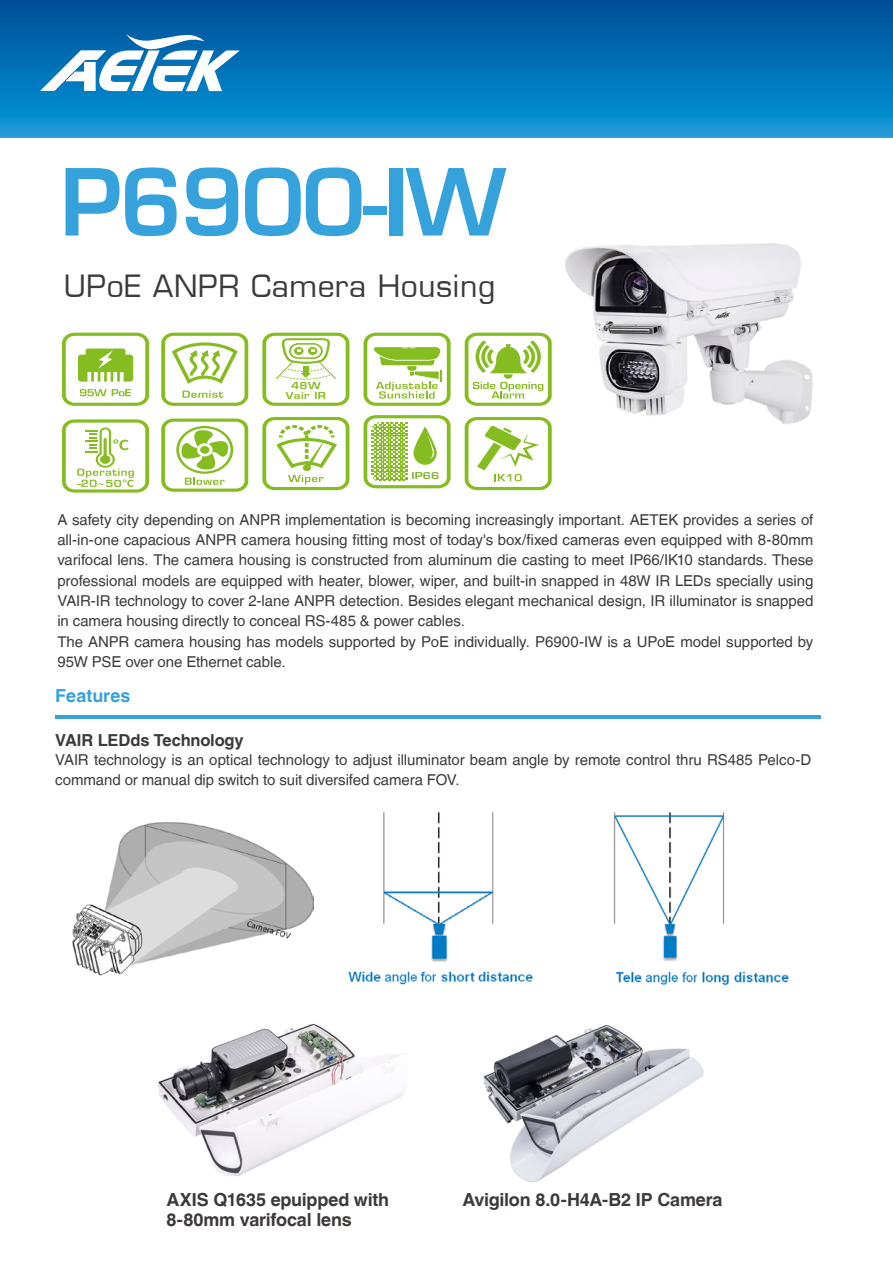
<style>
.page{position:relative;width:893px;height:1263px;background:#fff}
.page>*{position:absolute;margin:0;border:0;box-sizing:border-box;transform-origin:0 0}
.t1{font:700 90px "Euromode";letter-spacing:-.03em;color:#36a2dc}
.t2{font:30px "Euromode Plain";letter-spacing:.02em;color:#3e3a39}
.t3{font:700 18px/20.2px "Helvetica LT";letter-spacing:-.015em;color:#3e3a39}
.t4{font:700 18px "Helvetica LT";color:#36a2dc}
.t5{font:700 16.5px "Helvetica LT";letter-spacing:-.01em;color:#3e3a39}
.t6{font:15px/20.2px "Helvetica LT";letter-spacing:-.005em;color:#3e3a39}
.t7{font:700 9.45px/9.4px "Euromode";letter-spacing:.04em;color:#85bc20;text-align:center;scale:1.19 1}
.t8{font:700 9.3px "Euromode";color:#80b329;scale:1.27 1}
</style>
<div class="page">
<hr style="left:55px;top:715px;width:766px;height:3px;background:#36a2dc">
<svg style="left:262px;top:417px;width:87px;height:73px"></svg>
<svg style="left:62px;top:419px;width:87px;height:74px"></svg>
<svg style="left:364px;top:333px;width:87px;height:73px"></svg>
<svg style="left:465px;top:333px;width:87px;height:73px"></svg>
<svg style="left:465px;top:417px;width:87px;height:73px"></svg>
<svg style="left:161px;top:418px;width:87px;height:74px"></svg>
<svg style="left:161px;top:333px;width:87px;height:73px"></svg>
<svg style="left:364px;top:415px;width:87px;height:73px"></svg>
<svg style="left:262px;top:333px;width:87px;height:73px"></svg>
<svg style="left:62px;top:333px;width:87px;height:73px"></svg>
<svg style="left:0;top:0;width:893px;height:138px;background:#0474b8"></svg>
<svg style="left:40px;top:33px;width:200px;height:58px"></svg>
<img style="left:72px;top:822px;width:241px;height:154px">
<img style="left:348px;top:811px;width:441px;height:175px">
<img style="left:565px;top:243px;width:248px;height:181px">
<img style="left:158px;top:1023px;width:247px;height:153px">
<img style="left:483px;top:1025px;width:221px;height:157px">
<h1 class="t1" style="left:61px;top:146px;width:447px">P6900-IW</h1>
<h2 class="t2" style="left:64px;top:268px;width:433px">UPoE ANPR Camera Housing</h2>
<p class="t7" style="left:105px;top:478px;width:15px">50</p>
<p class="t7" style="left:286px;top:381px;width:35px">48W<br>Vair IR</p>
<p class="t8" style="left:411px;top:469px;width:24px">IP66</p>
<p class="t6" style="left:57px;top:510px;width:757px">A safety city depending on ANPR implementation is becoming increasingly important. AETEK provides a series of all-in-one capacious ANPR camera housing fitting most of today's box/fixed cameras even equipped with 8-80mm varifocal lens. The camera housing is constructed from aluminum die casting to meet IP66/IK10 standards. These professional models are equipped with heater, blower, wiper, and built-in snapped in 48W IR LEDs specially using VAIR-IR technology to cover 2-lane ANPR detection. Besides elegant mechanical design, IR illuminator is snapped in camera housing directly to conceal RS-485 &amp; power cables.<br>The ANPR camera housing has models supported by PoE individually. P6900-IW is a UPoE model supported by 95W PSE over one Ethernet cable.</p>
<p class="t4" style="left:55px;top:684px;width:77px">Features</p>
<p class="t5" style="left:55px;top:730px;width:190px">VAIR LEDds Technology</p>
<p class="t6" style="left:55px;top:750px;width:757px">VAIR technology is an optical technology to adjust illuminator beam angle by remote control thru RS485 Pelco-D command or manual dip switch to suit diversifed camera FOV.</p>
<p class="t3" style="left:167px;top:1189px;width:224px">AXIS Q1635 epuipped with<br>8-80mm varifocal lens</p>
<p class="t3" style="left:462px;top:1189px;width:262px">Avigilon 8.0-H4A-B2 IP Camera</p>
</div>
